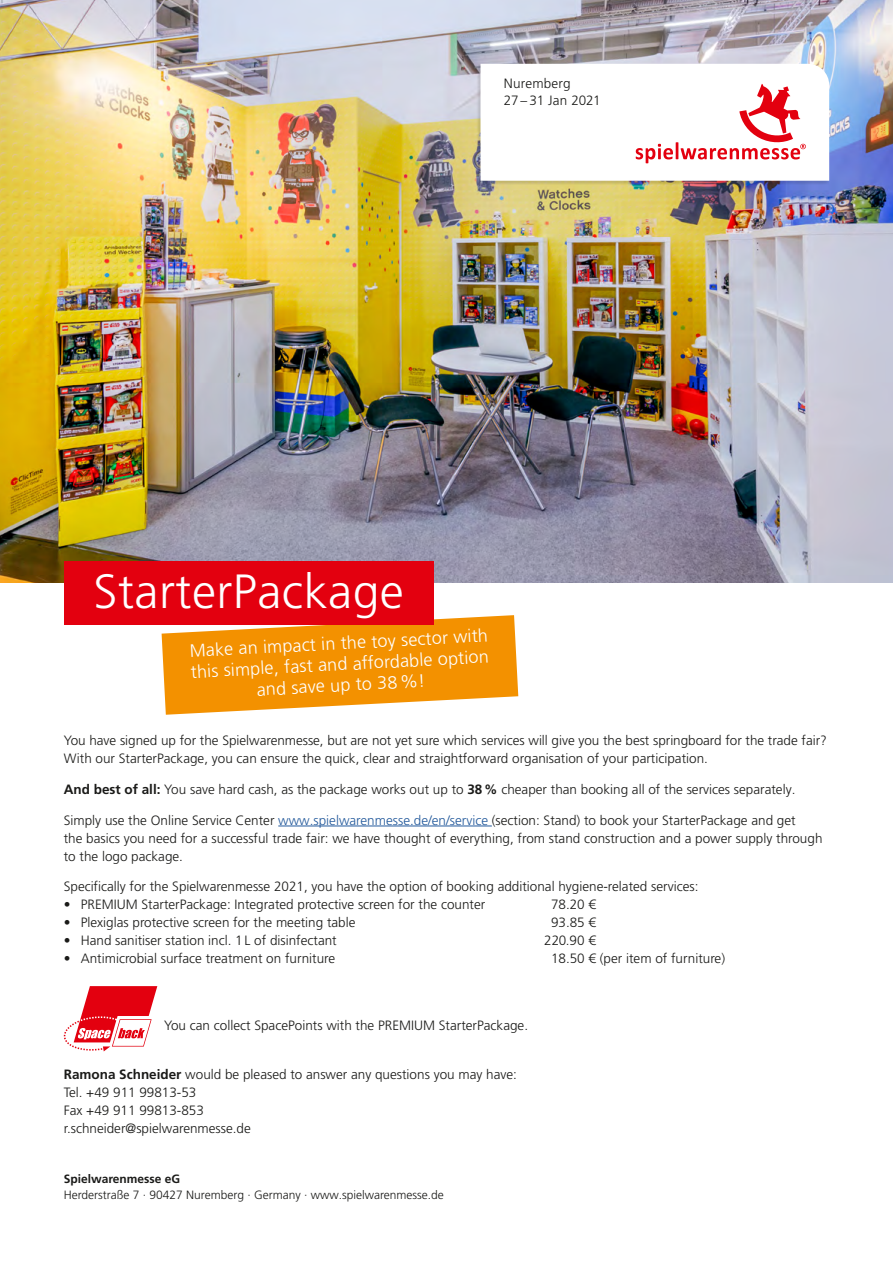
<style>
.page{position:relative;width:893px;height:1263px;background:#fff}
.page>*{position:absolute;margin:0;border:0;box-sizing:border-box;transform-origin:0 0}
._01_Head_weiß{font:300 48px "Frutiger LT Pro";letter-spacing:.01em;color:#fff}
._01_Head_weiß-2{font:300 18px/21px "Frutiger LT Pro";color:#fff;text-align:center}
._11_Body_9pt{font:300 13.5px/18px "Frutiger LT Pro";color:#1a1a18}
._00_WhiteSlip_Datum{font:300 13.5px "Frutiger LT Pro";letter-spacing:.01em;color:#1a1a18}
._21_Adresse_8pt{font:300 12px/16.5px "Frutiger LT Pro";color:#1a1a18}
.s1{font-weight:700}
.s2{color:#245a9c}
</style>
<div class="page">
<img style="left:0;top:0;width:893px;height:583px">
<hr style="left:278px;top:826px;width:214px;height:1px;background:#245a9c">
<svg style="left:64px;top:986px;width:93px;height:65px"></svg>
<svg style="left:162px;top:615px;width:356px;height:100px;background:#f4a022"></svg>
<div style="left:64px;top:561px;width:370px;height:64px;background:#e3000f"></div>
<div style="left:476px;top:64px;width:353px;height:121px;background:#1a1a18;opacity:.15"></div>
<svg style="left:480px;top:64px;width:349px;height:117px"></svg>
<p class="_00_WhiteSlip_Datum" style="left:504px;top:76px;width:68px">Nuremberg</p>
<p class="_00_WhiteSlip_Datum" style="left:504px;top:92px;width:98px">27 – 31 Jan 2021</p>
<p class="_01_Head_weiß" style="left:94px;top:564px;width:312px">StarterPackage</p>
<p class="_01_Head_weiß-2" style="left:189px;top:640px;width:300px;rotate:-3deg">Make an impact in the toy sector with this simple, fast and affordable option and save up to 38%!</p>
<p class="_11_Body_9pt" style="left:64px;top:731px;width:765px">You have signed up for the Spielwarenmesse, but are not yet sure which services will give you the best springboard for the trade fair?<br>With our StarterPackage, you can ensure the quick, clear and straightforward organisation of your participation.</p>
<p class="_11_Body_9pt" style="left:64px;top:780px;width:733px"><span class="s1">And best of all:</span> You save hard cash, as the package works out up to <span class="s1">38%</span> cheaper than booking all of the services separately.</p>
<p class="_11_Body_9pt" style="left:64px;top:811px;width:760px">Simply use the Online Service Center <span class="s2">www.spielwarenmesse.de/en/service</span> (section: Stand) to book your StarterPackage and get<br>the basics you need for a successful trade fair: we have thought of everything, from stand construction and a power supply through to the logo package.</p>
<p class="_11_Body_9pt" style="left:64px;top:878px;width:636px">Specifically for the Spielwarenmesse 2021, you have the option of booking additional hygiene-related services:</p>
<p class="_11_Body_9pt" style="left:64px;top:896px;width:423px">• PREMIUM StarterPackage: Integrated protective screen for the counter</p>
<p class="_11_Body_9pt" style="left:551px;top:896px;width:47px">78.20 €</p>
<p class="_11_Body_9pt" style="left:64px;top:914px;width:293px">• Plexiglas protective screen for the meeting table</p>
<p class="_11_Body_9pt" style="left:551px;top:914px;width:47px">93.85 €</p>
<p class="_11_Body_9pt" style="left:64px;top:932px;width:274px">• Hand sanitiser station incl. 1L of disinfectant</p>
<p class="_11_Body_9pt" style="left:544px;top:932px;width:53px">220.90 €</p>
<p class="_11_Body_9pt" style="left:64px;top:950px;width:273px">• Antimicrobial surface treatment on furniture</p>
<p class="_11_Body_9pt" style="left:551px;top:950px;width:176px">18.50 € (per item of furniture)</p>
<p class="_11_Body_9pt" style="left:164px;top:1016px;width:366px">You can collect SpacePoints with the PREMIUM StarterPackage.</p>
<p class="_11_Body_9pt" style="left:64px;top:1065px;width:455px"><span class="s1">Ramona Schneider</span> would be pleased to answer any questions you may have:<br>Tel. +49 911 99813-53<br>Fax +49 911 99813-853<br>r.schneider@spielwarenmesse.de</p>
<p class="_21_Adresse_8pt" style="left:64px;top:1170px;width:382px"><span class="s1">Spielwarenmesse eG<br></span>Herderstraße 7 · 90427 Nuremberg · Germany · www.spielwarenmesse.de</p>
</div>
